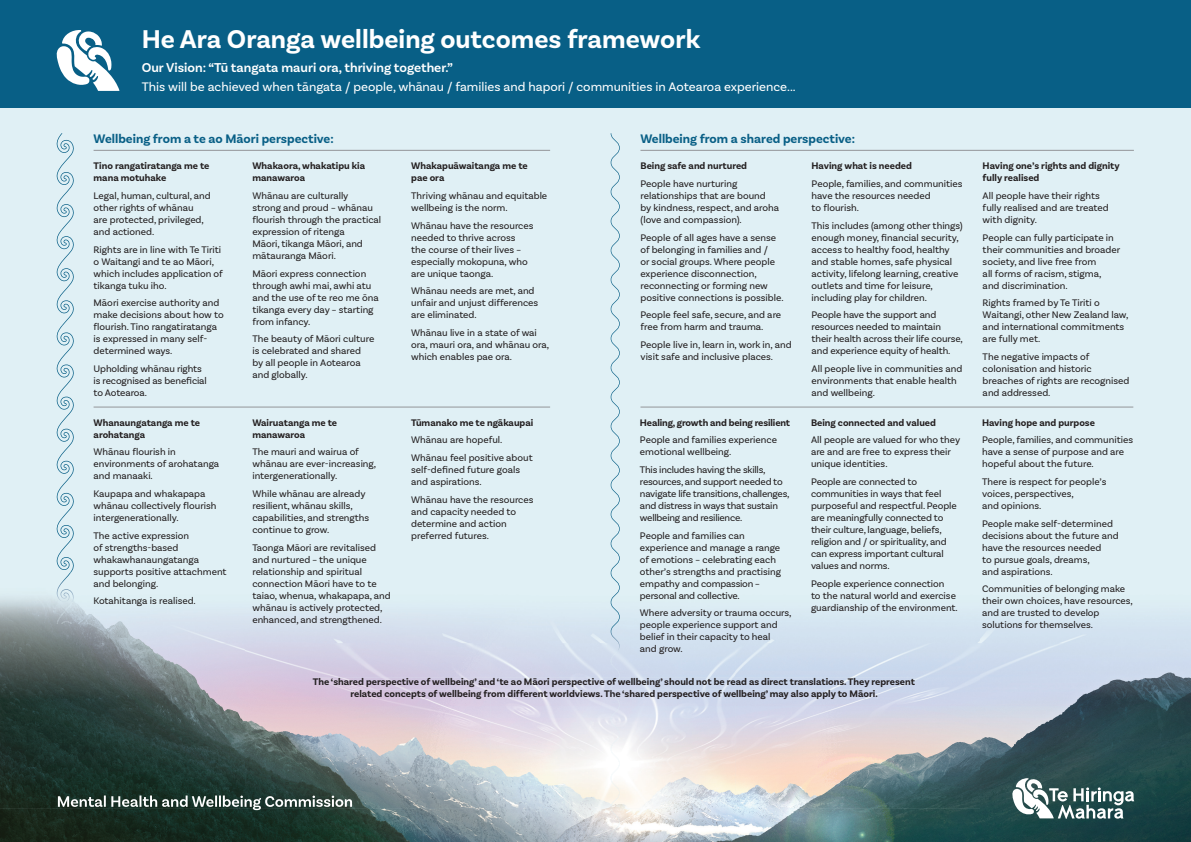
<style>
.page{position:relative;width:1191px;height:842px;background:#e0f0f5}
.page>*{position:absolute;margin:0;border:0;box-sizing:border-box;transform-origin:0 0}
.t1{font:700 27px "Basic Sans";color:#fff}
.t2{font:600 13.5px "Basic Sans";color:#fff}
.t3{font:13px "Basic Sans";color:#fff}
.t4{font:700 13px "Basic Sans";color:#085f86}
.t5{font:10px/12px "Basic Sans";color:#231f20}
.t6{font:700 10px/12px "Basic Sans";color:#231f20}
.t7{font:10px/12px "Basic Sans";letter-spacing:-.02em;color:#231f20}
</style>
<div class="page">
<img style="left:0;top:598px;width:1191px;height:244px">
<img style="left:313px;top:678px;width:602px;height:9px">
<img style="left:351px;top:690px;width:526px;height:9px">
<hr style="left:94px;top:150px;width:456px;height:1px;background:#939598">
<hr style="left:640px;top:150px;width:493px;height:1px;background:#939598">
<svg style="left:1011px;top:778px;width:123px;height:41px;background:#6e8787"></svg>
<svg style="left:58px;top:795px;width:294px;height:15px;background:#5b6c65"></svg>
<div style="left:0;top:0;width:1191px;height:108px;background:#085f86"></div>
<svg style="left:56px;top:30px;width:63px;height:61px"></svg>
<hr style="left:94px;top:407px;width:456px;height:1px;background:#939598">
<hr style="left:640px;top:407px;width:493px;height:1px;background:#939598">
<img style="left:610px;top:133px;width:10px;height:704px">
<svg style="left:610px;top:678px;width:9px;height:21px"></svg>
<svg style="left:56px;top:133px;width:18px;height:439px"></svg>
<img style="left:56px;top:572px;width:18px;height:42px">
<img style="left:57px;top:614px;width:15px;height:10px">
<h1 class="t1" style="left:142px;top:22px;width:560px">He Ara Oranga wellbeing outcomes framework</h1>
<h2 class="t2" style="left:142px;top:60px;width:313px">Our Vision: “Tū tangata mauri ora, thriving together.”</h2>
<h3 class="t3" style="left:142px;top:79px;width:655px">This will be achieved when tāngata / people, whānau / families and hapori / communities in Aotearoa experience...</h3>
<h3 class="t4" style="left:94px;top:131px;width:242px">Wellbeing from a te ao Māori perspective:</h3>
<p class="t6" style="left:94px;top:160px;width:117px">Tino rangatiratanga me te mana motuhake</p>
<p class="t5" style="left:94px;top:189px;width:119px">Legal, human, cultural, and other rights of whānau<br>are protected, privileged, and actioned.</p>
<p class="t5" style="left:94px;top:243px;width:131px">Rights are in line with Te Tiriti o Waitangi and te ao Māori, which includes application of tikanga tuku iho.</p>
<p class="t5" style="left:94px;top:297px;width:132px">Māori exercise authority and make decisions about how to flourish. Tino rangatiratanga is expressed in many self&shy;determined ways.</p>
<p class="t5" style="left:94px;top:362px;width:115px">Upholding whānau rights is recognised as beneficial to Aotearoa.</p>
<p class="t6" style="left:252px;top:160px;width:114px">Whakaora, whakatipu kia manawaroa</p>
<p class="t5" style="left:252px;top:189px;width:130px">Whānau are culturally<br>strong and proud – whānau flourish through the practical expression of ritenga<br>Māori, tikanga Māori, and mātauranga Māori.</p>
<p class="t5" style="left:252px;top:267px;width:128px">Māori express connection through awhi mai, awhi atu and the use of te reo me ōna tikanga every day – starting from infancy.</p>
<p class="t5" style="left:252px;top:333px;width:123px">The beauty of Māori culture is celebrated and shared by all people in Aotearoa and globally.</p>
<p class="t6" style="left:94px;top:416px;width:108px">Whanaungatanga me te arohatanga</p>
<p class="t5" style="left:94px;top:446px;width:127px">Whānau flourish in environments of arohatanga and manaaki.</p>
<p class="t5" style="left:94px;top:487px;width:124px">Kaupapa and whakapapa whānau collectively flourish intergenerationally.</p>
<p class="t5" style="left:94px;top:529px;width:134px">The active expression<br>of strengths-based whakawhanaungatanga supports positive attachment and belonging.</p>
<p class="t5" style="left:94px;top:595px;width:104px">Kotahitanga is realised.</p>
<p class="t6" style="left:252px;top:416px;width:86px">Wairuatanga me te manawaroa</p>
<p class="t5" style="left:252px;top:446px;width:125px">The mauri and wairua of whānau are ever-increasing, intergenerationally.</p>
<p class="t5" style="left:252px;top:487px;width:118px">While whānau are already resilient, whānau skills, capabilities, and strengths continue to grow.</p>
<p class="t5" style="left:252px;top:541px;width:140px">Taonga Māori are revitalised and nurtured – the unique relationship and spiritual connection Māori have to te taiao, whenua, whakapapa, and whānau is actively protected, enhanced, and strengthened.</p>
<p class="t6" style="left:411px;top:160px;width:118px">Whakapuāwaitanga me te pae ora</p>
<p class="t5" style="left:411px;top:189px;width:138px">Thriving whānau and equitable wellbeing is the norm.</p>
<p class="t5" style="left:411px;top:219px;width:124px">Whānau have the resources needed to thrive across<br>the course of their lives – especially mokopuna, who are unique taonga.</p>
<p class="t5" style="left:411px;top:285px;width:129px">Whānau needs are met, and unfair and unjust differences are eliminated.</p>
<p class="t5" style="left:411px;top:326px;width:140px">Whānau live in a state of wai ora, mauri ora, and whānau ora, which enables pae ora.</p>
<p class="t6" style="left:411px;top:416px;width:124px">Tūmanako me te ngākaupai</p>
<p class="t5" style="left:411px;top:431px;width:123px;line-height:17.7px">Whānau are hopeful.<br>Whānau feel positive about</p>
<p class="t5" style="left:411px;top:463px;width:110px">self-defined future goals and aspirations.</p>
<p class="t5" style="left:411px;top:493px;width:124px">Whānau have the resources and capacity needed to determine and action preferred futures.</p>
<h3 class="t4" style="left:640px;top:131px;width:216px">Wellbeing from a shared perspective:</h3>
<p class="t6" style="left:640px;top:160px;width:108px">Being safe and nurtured</p>
<p class="t5" style="left:640px;top:177px;width:140px">People have nurturing relationships that are bound<br>by kindness, respect, and aroha (love and compassion).</p>
<p class="t5" style="left:640px;top:231px;width:145px">People of all ages have a sense of belonging in families and /<br>or social groups. Where people experience disconnection, reconnecting or forming new positive connections is possible.</p>
<p class="t5" style="left:640px;top:309px;width:142px">People feel safe, secure, and are free from harm and trauma.</p>
<p class="t5" style="left:640px;top:338px;width:153px">People live in, learn in, work in, and visit safe and inclusive places.</p>
<p class="t6" style="left:811px;top:160px;width:102px">Having what is needed</p>
<p class="t5" style="left:811px;top:177px;width:152px">People, families, and communities have the resources needed<br>to flourish.</p>
<p class="t5" style="left:811px;top:219px;width:153px">This includes (among other things) enough money, financial security, access to healthy food, healthy and stable homes, safe physical activity, lifelong learning, creative outlets and time for leisure, including play for children.</p>
<p class="t5" style="left:811px;top:309px;width:153px">People have the support and resources needed to maintain their health across their life course, and experience equity of health.</p>
<p class="t5" style="left:811px;top:362px;width:152px">All people live in communities and environments that enable health and wellbeing.</p>
<p class="t6" style="left:640px;top:416px;width:152px">Healing, growth and being resilient</p>
<p class="t5" style="left:640px;top:434px;width:139px">People and families experience emotional wellbeing.</p>
<p class="t7" style="left:640px;top:463px;width:151px">This includes having the skills, resources, and support needed to navigate life transitions, challenges, and distress in ways that sustain wellbeing and resilience.</p>
<p class="t5" style="left:640px;top:529px;width:143px">People and families can experience and manage a range of emotions – celebrating each other’s strengths and practising empathy and compassion – personal and collective.</p>
<p class="t5" style="left:640px;top:607px;width:153px">Where adversity or trauma occurs, people experience support and belief in their capacity to heal<br>and grow.</p>
<p class="t6" style="left:811px;top:416px;width:126px">Being connected and valued</p>
<p class="t5" style="left:811px;top:434px;width:151px">All people are valued for who they are and are free to express their unique identities.</p>
<p class="t5" style="left:811px;top:475px;width:147px">People are connected to communities in ways that feel purposeful and respectful. People are meaningfully connected to their culture, language, beliefs, religion and / or spirituality, and can express important cultural values and norms.</p>
<p class="t5" style="left:811px;top:577px;width:148px">People experience connection<br>to the natural world and exercise guardianship of the environment.</p>
<p class="t6" style="left:313px;top:676px;width:603px;text-align:center">The ‘shared perspective of wellbeing’ and ‘te ao Māori perspective of wellbeing’ should not be read as direct translations. They represent related concepts of wellbeing from different worldviews. The ‘shared perspective of wellbeing’ may also apply to Māori.</p>
<p class="t6" style="left:982px;top:160px;width:138px">Having one’s rights and dignity fully realised</p>
<p class="t5" style="left:982px;top:189px;width:128px">All people have their rights fully realised and are treated with dignity.</p>
<p class="t5" style="left:982px;top:231px;width:139px">People can fully participate in their communities and broader society, and live free from<br>all forms of racism, stigma, and discrimination.</p>
<p class="t5" style="left:982px;top:297px;width:147px">Rights framed by Te Tiriti o<br>Waitangi, other New Zealand law, and international commitments are fully met.</p>
<p class="t5" style="left:982px;top:350px;width:148px">The negative impacts of colonisation and historic breaches of rights are recognised and addressed.</p>
<p class="t6" style="left:982px;top:416px;width:114px">Having hope and purpose</p>
<p class="t5" style="left:982px;top:434px;width:152px">People, families, and communities have a sense of purpose and are hopeful about the future.</p>
<p class="t5" style="left:982px;top:475px;width:126px">There is respect for people’s voices, perspectives,<br>and opinions.</p>
<p class="t5" style="left:982px;top:517px;width:138px">People make self-determined decisions about the future and have the resources needed<br>to pursue goals, dreams,<br>and aspirations.</p>
<p class="t5" style="left:982px;top:583px;width:152px">Communities of belonging make their own choices, have resources, and are trusted to develop solutions for themselves.</p>
</div>
